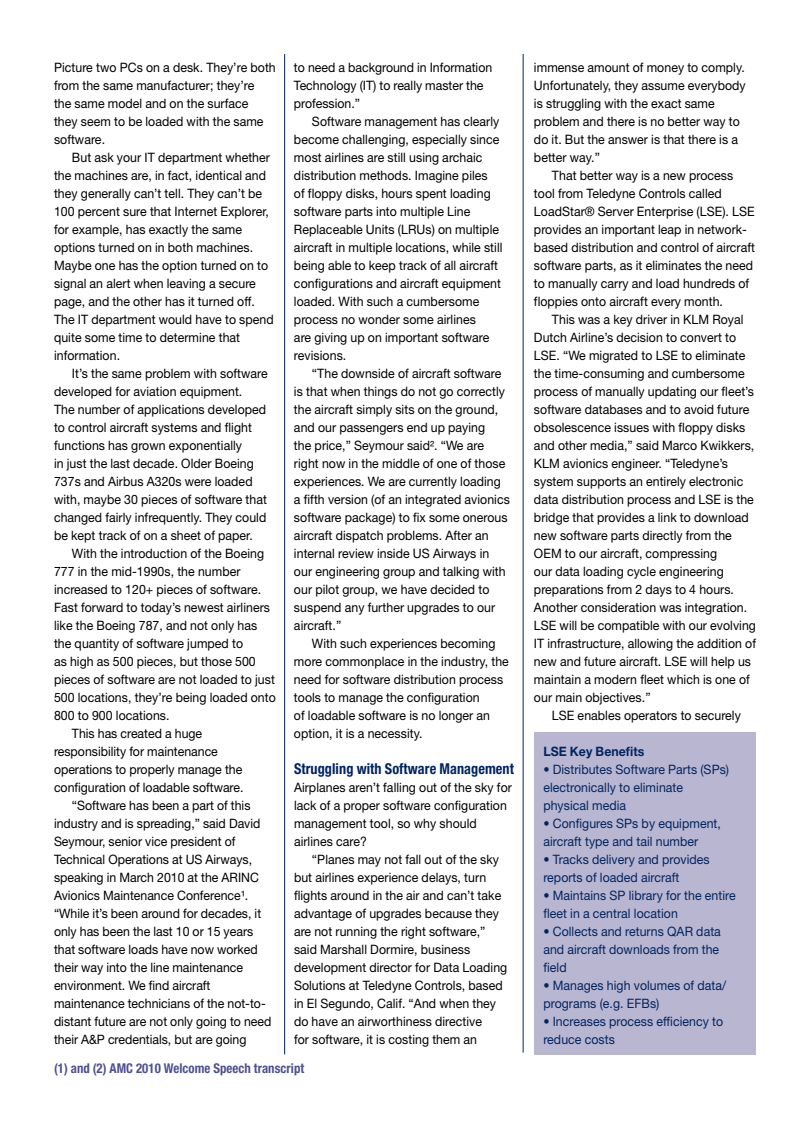
<style>
.page{position:relative;width:810px;height:1134px;background:#fff}
.page>*{position:absolute;margin:0;border:0;box-sizing:border-box;transform-origin:0 0}
.t1{font:700 condensed 15px "Helvetica Neue LT Std";letter-spacing:.005em;color:#002561;scale:.95 1}
.t2{font:700 condensed 13.5px "Helvetica Neue LT Std";letter-spacing:.005em;color:#4e518f;scale:.95 1}
.t3{font:12.9px/18px "Helvetica Neue LT Std";letter-spacing:.005em;color:#000;scale:.95 1}
.t4{font:12.9px/18px "Helvetica Neue LT Std";letter-spacing:.005em;color:#002561;scale:.95 1}
.t5{font:700 12.9px "Helvetica Neue LT Std";letter-spacing:.005em;color:#002561;scale:.95 1}
</style>
<div class="page">
<hr style="left:284px;top:54px;width:1px;height:1000px;background:#002561">
<hr style="left:523px;top:54px;width:1px;height:999px;background:#002561">
<div style="left:534px;top:732px;width:222px;height:322px;background:#b8b6d1"></div>
<p class="t3" style="left:54px;top:58px;width:235px">Picture two PCs on a desk. They’re both from the same manufacturer; they’re<br>the same model and on the surface<br>they seem to be loaded with the same software.</p>
<p class="t3" style="left:54px;top:148px;width:233px;text-indent:18px">But ask your IT department whether the machines are, in fact, identical and they generally can’t tell. They can’t be 100 percent sure that Internet Explorer, for example, has exactly the same options turned on in both machines.<br>Maybe one has the option turned on to signal an alert when leaving a secure page, and the other has it turned off.<br>The IT department would have to spend quite some time to determine that information.</p>
<p class="t3" style="left:54px;top:364px;width:227px;text-indent:18px">It’s the same problem with software developed for aviation equipment.<br>The number of applications developed to control aircraft systems and flight functions has grown exponentially<br>in just the last decade. Older Boeing 737s and Airbus A320s were loaded with, maybe 30 pieces of software that changed fairly infrequently. They could be kept track of on a sheet of paper.</p>
<p class="t3" style="left:72px;top:544px;width:204px">With the introduction of the Boeing</p>
<p class="t3" style="left:54px;top:562px;width:198px">777 in the mid-1990s, the number</p>
<p class="t3" style="left:54px;top:580px;width:220px">increased to 120+ pieces of software.</p>
<p class="t3" style="left:54px;top:598px;width:229px">Fast forward to today’s newest airliners</p>
<p class="t3" style="left:54px;top:616px;width:215px">like the Boeing 787, and not only has</p>
<p class="t3" style="left:54px;top:634px;width:201px">the quantity of software jumped to</p>
<p class="t3" style="left:54px;top:652px;width:214px">as high as 500 pieces, but those 500</p>
<p class="t3" style="left:54px;top:670px;width:234px">pieces of software are not loaded to just</p>
<p class="t3" style="left:54px;top:688px;width:235px">500 locations, they’re being loaded onto</p>
<p class="t3" style="left:54px;top:706px;width:123px">800 to 900 locations.</p>
<p class="t3" style="left:72px;top:724px;width:139px">This has created a huge</p>
<p class="t3" style="left:54px;top:742px;width:174px">responsibility for maintenance</p>
<p class="t3" style="left:54px;top:760px;width:200px">operations to properly manage the</p>
<p class="t3" style="left:54px;top:778px;width:201px">configuration of loadable software.</p>
<p class="t3" style="left:72px;top:796px;width:189px">“Software has been a part of this</p>
<p class="t3" style="left:54px;top:814px;width:219px">industry and is spreading,” said David</p>
<p class="t3" style="left:54px;top:832px;width:193px">Seymour, senior vice president of</p>
<p class="t3" style="left:54px;top:850px;width:210px">Technical Operations at US Airways,</p>
<p class="t3" style="left:54px;top:868px;width:217px">speaking in March 2010 at the ARINC</p>
<p class="t3" style="left:54px;top:886px;width:206px">Avionics Maintenance Conference¹.</p>
<p class="t3" style="left:54px;top:904px;width:220px">“While it’s been around for decades, it</p>
<p class="t3" style="left:54px;top:922px;width:211px">only has been the last 10 or 15 years</p>
<p class="t3" style="left:54px;top:940px;width:216px">that software loads have now worked</p>
<p class="t3" style="left:54px;top:958px;width:201px">their way into the line maintenance</p>
<p class="t3" style="left:54px;top:976px;width:166px">environment. We find aircraft</p>
<p class="t3" style="left:54px;top:994px;width:224px">maintenance technicians of the not-to-</p>
<p class="t3" style="left:54px;top:1012px;width:230px">distant future are not only going to need</p>
<p class="t3" style="left:54px;top:1030px;width:204px">their A&amp;P credentials, but are going</p>
<p class="t3" style="left:294px;top:58px;width:210px">to need a background in Information<br>Technology (IT) to really master the profession.”</p>
<p class="t3" style="left:294px;top:112px;width:221px;text-indent:18px">Software management has clearly become challenging, especially since most airlines are still using archaic distribution methods. Imagine piles<br>of floppy disks, hours spent loading software parts into multiple Line Replaceable Units (LRUs) on multiple aircraft in multiple locations, while still being able to keep track of all aircraft configurations and aircraft equipment loaded. With such a cumbersome process no wonder some airlines<br>are giving up on important software revisions.</p>
<p class="t3" style="left:294px;top:364px;width:229px;text-indent:18px">“The downside of aircraft software is that when things do not go correctly the aircraft simply sits on the ground, and our passengers end up paying<br>the price,” Seymour said². “We are right now in the middle of one of those experiences. We are currently loading a fifth version (of an integrated avionics software package) to fix some onerous aircraft dispatch problems. After an internal review inside US Airways in our engineering group and talking with our pilot group, we have decided to suspend any further upgrades to our aircraft.”</p>
<p class="t3" style="left:294px;top:634px;width:228px;text-indent:18px">With such experiences becoming more commonplace in the industry, the need for software distribution process tools to manage the configuration<br>of loadable software is no longer an option, it is a necessity.</p>
<p class="t1" style="left:294px;top:760px;width:233px">Struggling with Software Management</p>
<p class="t3" style="left:294px;top:778px;width:231px">Airplanes aren’t falling out of the sky for lack of a proper software configuration management tool, so why should airlines care?</p>
<p class="t3" style="left:294px;top:850px;width:226px;text-indent:18px">“Planes may not fall out of the sky but airlines experience delays, turn flights around in the air and can’t take advantage of upgrades because they are not running the right software,” said Marshall Dormire, business development director for Data Loading Solutions at Teledyne Controls, based in El Segundo, Calif. “And when they do have an airworthiness directive<br>for software, it is costing them an</p>
<p class="t2" style="left:54px;top:1060px;width:265px">(1) and (2) AMC 2010 Welcome Speech transcript</p>
<p class="t3" style="left:534px;top:58px;width:224px">immense amount of money to comply.<br>Unfortunately, they assume everybody is struggling with the exact same problem and there is no better way to do it. But the answer is that there is a better way.”</p>
<p class="t3" style="left:534px;top:166px;width:234px;text-indent:18px">That better way is a new process tool from Teledyne Controls called LoadStar® Server Enterprise (LSE). LSE provides an important leap in network&shy;based distribution and control of aircraft software parts, as it eliminates the need to manually carry and load hundreds of floppies onto aircraft every month.</p>
<p class="t3" style="left:534px;top:310px;width:235px;text-indent:18px">This was a key driver in KLM Royal Dutch Airline’s decision to convert to LSE. “We migrated to LSE to eliminate the time-consuming and cumbersome process of manually updating our fleet’s software databases and to avoid future obsolescence issues with floppy disks and other media,” said Marco Kwikkers, KLM avionics engineer. “Teledyne’s system supports an entirely electronic data distribution process and LSE is the bridge that provides a link to download new software parts directly from the OEM to our aircraft, compressing<br>our data loading cycle engineering preparations from 2 days to 4 hours.<br>Another consideration was integration.<br>LSE will be compatible with our evolving IT infrastructure, allowing the addition of new and future aircraft. LSE will help us maintain a modern fleet which is one of our main objectives.”</p>
<p class="t3" style="left:552px;top:706px;width:200px">LSE enables operators to securely</p>
<p class="t5" style="left:543px;top:743px;width:108px">LSE Key Benefits</p>
<p class="t4" style="left:543px;top:760px;width:197px">• Distributes Software Parts (SPs) electronically to eliminate physical media</p>
<p class="t4" style="left:543px;top:814px;width:188px">• Configures SPs by equipment, aircraft type and tail number</p>
<p class="t4" style="left:543px;top:850px;width:177px">• Tracks delivery and provides reports of loaded aircraft</p>
<p class="t4" style="left:543px;top:886px;width:204px">• Maintains SP library for the entire fleet in a central location</p>
<p class="t4" style="left:543px;top:922px;width:188px">• Collects and returns QAR data and aircraft downloads from the field</p>
<p class="t4" style="left:543px;top:976px;width:194px">• Manages high volumes of data/ programs (e.g. EFBs)</p>
<p class="t4" style="left:543px;top:1012px;width:191px">• Increases process efficiency to reduce costs</p>
</div>
